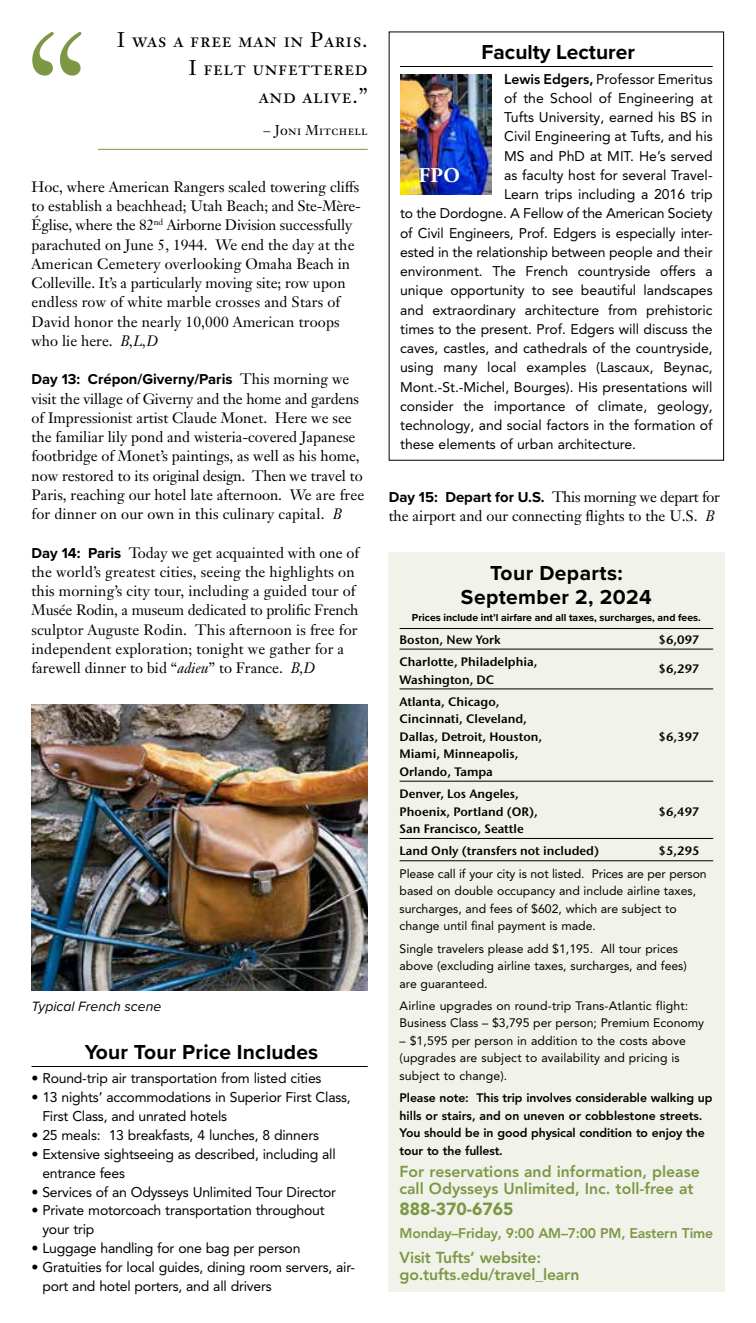
<style>
.page{position:relative;width:756px;height:1323px;background:#fff}
.page>*{position:absolute;margin:0;border:0;box-sizing:border-box;transform-origin:0 0}
.t1{font:700 21px/24.5px "Proxima Nova";letter-spacing:.01em;color:#000;text-align:center}
.t2{font:21px/28px "Janson Text LT Pro";letter-spacing:.03em;color:#000;text-align:right}
.t3{font:700 21px "Adobe Garamond Pro";color:#fff}
.t4{font:900 17.5px "Avenir LT Pro";color:#7c9845}
.t5{font:800 15.75px/17.5px "Avenir LT Pro";color:#7c9845}
.t6{font:14.88px/19.2px "Janson Text LT Pro";color:#000}
.t7{font:700 14.88px "Proxima Nova";color:#000}
.t8{font:14px/18.9px "Avenir LT Pro";color:#000}
.t9{font:800 14px "Avenir LT Pro";letter-spacing:-.015em;color:#7c9845}
.t10{font:italic 14px "Proxima Nova";color:#000}
.t11{font:14px "Janson Text LT Pro";letter-spacing:.02em;color:#000}
.t12{font:12.25px/17.5px "Avenir LT Pro";color:#000}
.t13{font:600 12.25px/17.5px "Stone Sans ITC Pro";color:#000}
.t14{font:800 12.25px/17.5px "Avenir LT Pro";letter-spacing:-.01em;color:#000}
.t15{font:700 10.5px "Proxima Nova";color:#000}
.s1{font-style:italic}
.s2{font-family:"Janson Text LT Pro";font-weight:400}
.s3{font-family:"Proxima Nova";font-weight:700}
.s4{font-weight:800}
</style>
<div class="page">
<hr style="left:32px;top:1066px;width:336px;height:1px;background:#000">
<div style="left:388px;top:552px;width:336px;height:740px;background:#f1f2ea"></div>
<hr style="left:400px;top:628px;width:313px;height:1px;background:#000">
<hr style="left:400px;top:649px;width:313px;height:1px;background:#000">
<hr style="left:400px;top:689px;width:313px;height:1px;background:#000">
<hr style="left:400px;top:781px;width:313px;height:1px;background:#000">
<hr style="left:400px;top:838px;width:313px;height:1px;background:#000">
<hr style="left:400px;top:860px;width:313px;height:1px;background:#000">
<img style="left:32px;top:705px;width:335px;height:286px">
<hr style="left:98px;top:149px;width:270px;height:1px;background:#7c9845">
<svg style="left:32px;top:32px;width:49px;height:44px"></svg>
<hr style="left:400px;top:66px;width:313px;height:1px;background:#000">
<img style="left:400px;top:74px;width:92px;height:120px">
<h1 class="t2" style="left:117px;top:26px;width:252px">I was a free man in Paris.<br>I felt unfettered<br>and alive.”</h1>
<p class="t11" style="left:264px;top:121px;width:106px">– Joni Mitchell</p>
<p class="t6" style="left:32px;top:177px;width:331px">Hoc, where American Rangers scaled towering cliffs to establish a beachhead; Utah Beach; and Ste-Mère-Église, where the 82<sup>nd</sup> Airborne Division successfully parachuted on June 5, 1944. We end the day at the American Cemetery overlooking Omaha Beach in Colleville. It’s a particularly moving site; row upon endless row of white marble crosses and Stars of David honor the nearly 10,000 American troops who lie here. <span class="s1">B,L,D</span></p>
<p class="t7" style="left:32px;top:368px;width:319px">Day 13: Crépon/Giverny/Paris <span class="s2">This morning we</span></p>
<p class="t6" style="left:32px;top:389px;width:334px">visit the village of Giverny and the home and gardens of Impressionist artist Claude Monet. Here we see the familiar lily pond and wisteria-covered Japanese footbridge of Monet’s paintings, as well as his home, now restored to its original design. Then we travel to Paris, reaching our hotel late afternoon. We are free for dinner on our own in this culinary capital. <span class="s1">B</span></p>
<p class="t6" style="left:32px;top:543px;width:331px"><span class="s3">Day 14: Paris</span> Today we get acquainted with one of the world’s greatest cities, seeing the highlights on this morning’s city tour, including a guided tour of Musée Rodin, a museum dedicated to prolific French sculptor Auguste Rodin. This afternoon is free for independent exploration; tonight we gather for a farewell dinner to bid “<span class="s1">adieu</span>” to France. <span class="s1">B,D</span></p>
<p class="t10" style="left:32px;top:996px;width:131px">Typical French scene</p>
<h1 class="t1" style="left:85px;top:1040px;width:235px">Your Tour Price Includes</h1>
<p class="t8" style="left:32px;top:1069px;width:292px">• Round-trip air transportation from listed cities</p>
<p class="t8" style="left:42px;top:1088px;width:310px;text-indent:-11px">• 13 nights’ accommodations in Superior First Class,<br>First Class, and unrated hotels</p>
<p class="t8" style="left:32px;top:1125px;width:289px">• 25 meals: 13 breakfasts, 4 lunches, 8 dinners</p>
<p class="t8" style="left:42px;top:1144px;width:295px;text-indent:-11px">• Extensive sightseeing as described, including all entrance fees</p>
<p class="t8" style="left:32px;top:1182px;width:306px">• Services of an Odysseys Unlimited Tour Director</p>
<p class="t8" style="left:42px;top:1201px;width:284px;text-indent:-11px">• Private motorcoach transportation throughout your trip</p>
<p class="t8" style="left:32px;top:1239px;width:271px">• Luggage handling for one bag per person</p>
<p class="t8" style="left:42px;top:1258px;width:314px;text-indent:-11px">• Gratuities for local guides, dining room servers, air&shy;port and hotel porters, and all drivers</p>
<h1 class="t1" style="left:482px;top:40px;width:155px">Faculty Lecturer</h1>
<p class="t8" style="left:504px;top:69px;width:210px"><span class="s4">Lewis Edgers,</span> Professor Emeritus</p>
<p class="t8" style="left:504px;top:88px;width:210px">of the School of Engineering at</p>
<p class="t8" style="left:504px;top:108px;width:210px">Tufts University, earned his BS in</p>
<p class="t8" style="left:504px;top:127px;width:210px">Civil Engineering at Tufts, and his</p>
<p class="t8" style="left:504px;top:146px;width:210px">MS and PhD at MIT. He’s served</p>
<p class="t8" style="left:504px;top:165px;width:210px">as faculty host for several Travel-</p>
<p class="t8" style="left:504px;top:185px;width:210px">Learn trips including a 2016 trip</p>
<p class="t8" style="left:400px;top:204px;width:314px">to the Dordogne. A Fellow of the American Society</p>
<p class="t8" style="left:400px;top:223px;width:314px">of Civil Engineers, Prof. Edgers is especially inter-</p>
<p class="t8" style="left:400px;top:242px;width:314px">ested in the relationship between people and their</p>
<p class="t8" style="left:400px;top:262px;width:314px">environment. The French countryside offers a</p>
<p class="t8" style="left:400px;top:281px;width:314px">unique opportunity to see beautiful landscapes</p>
<p class="t8" style="left:400px;top:300px;width:314px">and extraordinary architecture from prehistoric</p>
<p class="t8" style="left:400px;top:319px;width:314px">times to the present. Prof. Edgers will discuss the</p>
<p class="t8" style="left:400px;top:339px;width:314px">caves, castles, and cathedrals of the countryside,</p>
<p class="t8" style="left:400px;top:358px;width:314px">using many local examples (Lascaux, Beynac,</p>
<p class="t8" style="left:400px;top:377px;width:314px">Mont.-St.-Michel, Bourges). His presentations will</p>
<p class="t8" style="left:400px;top:396px;width:314px">consider the importance of climate, geology,</p>
<p class="t8" style="left:400px;top:416px;width:314px">technology, and social factors in the formation of</p>
<p class="t8" style="left:400px;top:435px;width:238px">these elements of urban architecture.</p>
<h1 class="t3" style="left:418px;top:163px;width:43px">FPO</h1>
<p class="t6" style="left:389px;top:487px;width:333px"><span class="s3">Day 15: Depart for U.S.</span> This morning we depart for the airport and our connecting flights to the U.S. <span class="s1">B</span></p>
<h1 class="t1" style="left:461px;top:560px;width:192px">Tour Departs:<br>September 2, 2024</h1>
<p class="t15" style="left:412px;top:610px;width:291px">Prices include int’l airfare and all taxes, surcharges, and fees.</p>
<p class="t13" style="left:400px;top:631px;width:103px">Boston, New York</p>
<p class="t13" style="left:659px;top:631px;width:42px">$6,097</p>
<p class="t13" style="left:400px;top:653px;width:139px">Charlotte, Philadelphia,</p>
<p class="t13" style="left:659px;top:660px;width:42px">$6,297</p>
<p class="t13" style="left:400px;top:668px;width:101px;line-height:22.2px">Washington, DC<br>Atlanta, Chicago,</p>
<p class="t13" style="left:400px;top:710px;width:144px">Cincinnati, Cleveland,<br>Dallas, Detroit, Houston,</p>
<p class="t13" style="left:659px;top:728px;width:42px">$6,397</p>
<p class="t13" style="left:400px;top:745px;width:121px">Miami, Minneapolis,<br>Orlando, Tampa</p>
<p class="t13" style="left:400px;top:785px;width:140px">Denver, Los Angeles,<br>Phoenix, Portland (OR),</p>
<p class="t13" style="left:659px;top:803px;width:42px">$6,497</p>
<p class="t13" style="left:400px;top:818px;width:201px;line-height:22.2px">San Francisco, Seattle<br>Land Only (transfers not included)</p>
<p class="t13" style="left:659px;top:842px;width:43px">$5,295</p>
<p class="t12" style="left:400px;top:865px;width:309px">Please call if your city is not listed. Prices are per person based on double occupancy and include airline taxes, surcharges, and fees of $602, which are subject to change until final payment is made.</p>
<p class="t12" style="left:400px;top:939px;width:289px">Single travelers please add $1,195. All tour prices above (excluding airline taxes, surcharges, and fees) are guaranteed.</p>
<p class="t12" style="left:400px;top:997px;width:306px">Airline upgrades on round-trip Trans-Atlantic flight:<br>Business Class – $3,795 per person; Premium Economy</p>
<p class="t12" style="left:400px;top:1032px;width:288px">– $1,595 per person in addition to the costs above (upgrades are subject to availability and pricing is subject to change).</p>
<p class="t14" style="left:400px;top:1089px;width:314px">Please note: This trip involves considerable walking up hills or stairs, and on uneven or cobblestone streets.<br>You should be in good physical condition to enjoy the tour to the fullest.</p>
<p class="t5" style="left:400px;top:1163px;width:302px">For reservations and information, please call Odysseys Unlimited, Inc. toll-free at</p>
<p class="t4" style="left:400px;top:1199px;width:115px">888-370-6765</p>
<p class="t9" style="left:400px;top:1225px;width:315px">Monday–Friday, 9:00 AM–7:00 PM, Eastern Time</p>
<p class="t5" style="left:400px;top:1249px;width:181px">Visit Tufts’ website: go.tufts.edu/travel_learn</p>
</div>
